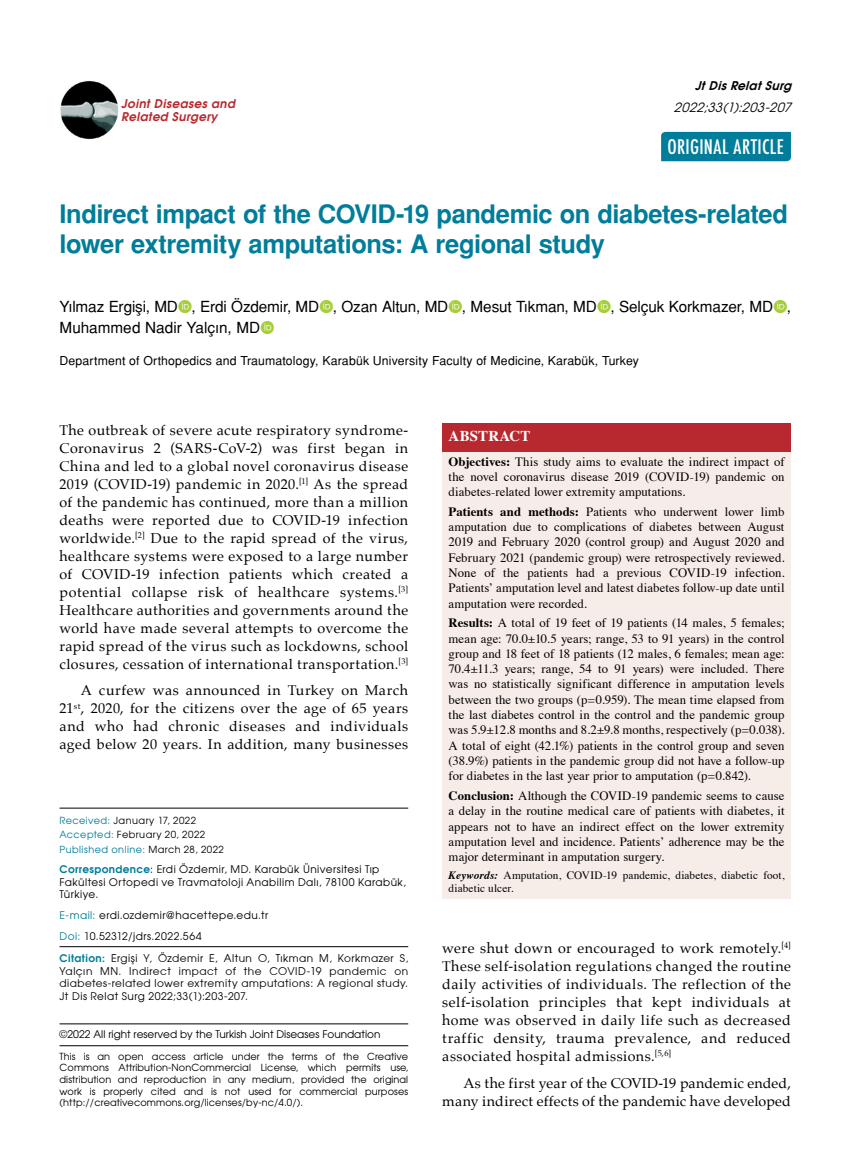
<style>
.page{position:relative;width:859px;height:1170px;background:#fff}
.page>*{position:absolute;margin:0;border:0;box-sizing:border-box;transform-origin:0 0}
.t1{font:700 25.5px/30.6px "Helvetica Tr";letter-spacing:-.02em;color:#007d9a}
.t2{font:500 condensed 19.5px "Futura";letter-spacing:.02em;color:#fff}
.t3{font:15.3px/21.3px "Helvetica Normal Tr";letter-spacing:-.005em;color:#000}
.t4{font:700 15px "Times";letter-spacing:.01em;color:#fff}
.t5{font:14.25px/18px "Palatino";letter-spacing:.03em;color:#000;text-align:justify}
.t6{font:12.75px/15.3px "Times";letter-spacing:.005em;color:#000;text-align:justify}
.t7{font:italic 12.75px "Avant Garde Tr";color:#000}
.t8{font:12.3px "Helvetica Normal Tr";letter-spacing:.01em;color:#000}
.t9{font:12px/13.5px "Avant Garde Bold Italic Tr";letter-spacing:.03em;color:#b8292f}
.t10{font:italic 12px "Avant Garde Bold Tr";color:#000}
.t11{font:11.25px/13.5px "Times";letter-spacing:.01em;color:#000}
.t12{font:10.5px/12.3px "Avant Garde Tr";letter-spacing:.04em;color:#000}
.t13{font:10.5px/12.6px "Avant Garde";letter-spacing:.04em;color:#000;text-align:justify}
.t14{font:10.5px "Avant Garde Tr";color:#000}
.t15{font:9.75px/11.7px "Avant Garde Tr";letter-spacing:.035em;color:#000}
.s1{color:#007d9a}
.s2{font-family:"Avant Garde Bold Tr";color:#007d9a}
.s3{font-family:"Avant Garde Tr"}
.s4{font-weight:700}
.s5{font-weight:700;font-style:italic}
</style>
<div class="page">
<div style="left:661px;top:132px;width:130px;height:29px;background:#007d9a"></div>
<img style="left:60px;top:81px;width:59px;height:58px">
<hr style="left:60px;top:946px;width:348px;height:1px;background:#000">
<hr style="left:60px;top:807px;width:348px;height:1px;background:#000">
<div style="left:442px;top:449px;width:349px;height:449px;background:#f7ede8"></div>
<div style="left:442px;top:423px;width:349px;height:28px;background:#b8292f"></div>
<hr style="left:60px;top:1045px;width:348px;height:1px;background:#000">
<hr style="left:60px;top:1023px;width:348px;height:1px;background:#000">
<p class="t9" style="left:121px;top:96px;width:115px">Joint Diseases and<br>Related Surgery</p>
<p class="t10" style="left:695px;top:77px;width:102px">JtDisRelatSurg</p>
<p class="t7" style="left:674px;top:99px;width:123px">2022;33(1):203-207</p>
<h2 class="t2" style="left:667px;top:135px;width:118px">ORIGINAL ARTICLE</h2>
<h1 class="t1" style="left:60px;top:198px;width:730px">Indirect impact of the COVID-19 pandemic on diabetes-related lower extremity amputations: A regional study</h1>
<p class="t3" style="left:60px;top:296px;width:733px">Yılmaz Ergişi, MD , Erdi Özdemir, MD , Ozan Altun, MD , Mesut Tıkman, MD , Selçuk Korkmazer, MD ,<br>Muhammed Nadir Yalçın, MD</p>
<p class="t8" style="left:60px;top:353px;width:581px">Department of Orthopedics and Traumatology, Karabük University Faculty of Medicine, Karabük, Turkey</p>
<p class="t5" style="left:60px;top:420px;width:350px">The outbreak of severe acute respiratory syndrome-Coronavirus 2 (SARS-CoV-2) was first began in China and led to a global novel coronavirus disease 2019 (COVID-19) pandemic in 2020.<sup>[1]</sup> As the spread of the pandemic has continued, more than a million deaths were reported due to COVID-19 infection worldwide.<sup>[2]</sup> Due to the rapid spread of the virus, healthcare systems were exposed to a large number of COVID-19 infection patients which created a potential collapse risk of healthcare systems.<sup>[3] </sup>Healthcare authorities and governments around the world have made several attempts to overcome the rapid spread of the virus such as lockdowns, school closures, cessation of international transportation.<sup>[3]</sup></p>
<p class="t5" style="left:60px;top:681px;width:350px;text-indent:21px">A curfew was announced in Turkey on March 21<sup>st</sup>, 2020, for the citizens over the age of 65 years and who had chronic diseases and individuals aged below 20 years. In addition, many businesses</p>
<p class="t15" style="left:60px;top:812px;width:166px;line-height:14.4px"><span class="s1">Received:</span> January 17, 2022<br><span class="s1">Accepted:</span> February 20, 2022<br><span class="s1">Published online:</span> March 28, 2022</p>
<p class="t12" style="left:60px;top:863px;width:348px"><span class="s2">Correspondence</span>: Erdi Özdemir, MD. Karabük Üniversitesi Tıp<br>Fakültesi Ortopedi ve Travmatoloji Anabilim Dalı, 78100 Karabük,<br>Türkiye.</p>
<p class="t12" style="left:60px;top:904px;width:210px;line-height:20.9px"><span class="s1">E-mail:</span> erdi.ozdemir@hacettepe.edu.tr<br><span class="s1">Doi:</span> 10.52312/jdrs.2022.564</p>
<p class="t13" style="left:60px;top:951px;width:350px"><span class="s2">Citation:</span> Ergişi Y, Özdemir E, Altun O, Tıkman M, Korkmazer S, Yalçın MN. Indirect impact of the COVID-19 pandemic on diabetes-related lower extremity amputations: A regional study<span class="s3">.</span></p>
<p class="t12" style="left:60px;top:989px;width:190px">Jt Dis Relat Surg 2022;33(1):203-207.</p>
<p class="t14" style="left:60px;top:1027px;width:322px">©2022 All right reserved by the Turkish Joint Diseases Foundation</p>
<p class="t15" style="left:60px;top:1049px;width:350px;text-align:justify">This is an open access article under the terms of the Creative Commons Attribution-NonCommercial License, which permits use, distribution and reproduction in any medium, provided the original work is properly cited and is not used for commercial purposes (http://creativecommons.org/licenses/by-nc/4.0/).</p>
<p class="t4" style="left:449px;top:421px;width:83px">ABSTRACT</p>
<p class="t6" style="left:449px;top:452px;width:337px"><span class="s4">Objectives:</span> This study aims to evaluate the indirect impact of the novel coronavirus disease 2019 (COVID-19) pandemic on diabetes-related lower extremity amputations.</p>
<p class="t6" style="left:449px;top:502px;width:337px"><span class="s4">Patients and methods:</span> Patients who underwent lower limb amputation due to complications of diabetes between August 2019 and February 2020 (control group) and August 2020 and February 2021 (pandemic group) were retrospectively reviewed.<br>None of the patients had a previous COVID-19 infection.<br>Patients’ amputation level and latest diabetes follow-up date until amputation were recorded.</p>
<p class="t6" style="left:449px;top:614px;width:337px"><span class="s4">Results:</span> A total of 19 feet of 19 patients (14 males, 5 females; mean age: 70.0±10.5 years; range, 53 to 91 years) in the control group and 18 feet of 18 patients (12 males, 6 females; mean age:<br>70.4±11.3 years; range, 54 to 91 years) were included. There was no statistically significant difference in amputation levels between the two groups (p=0.959). The mean time elapsed from the last diabetes control in the control and the pandemic group was 5.9±12.8 months and 8.2±9.8 months, respectively (p=0.038).<br>A total of eight (42.1%) patients in the control group and seven (38.9%) patients in the pandemic group did not have a follow-up for diabetes in the last year prior to amputation (p=0.842).</p>
<p class="t6" style="left:449px;top:786px;width:337px"><span class="s4">Conclusion:</span> Although the COVID-19 pandemic seems to cause a delay in the routine medical care of patients with diabetes, it appears not to have an indirect effect on the lower extremity amputation level and incidence. Patients’ adherence may be the major determinant in amputation surgery.</p>
<p class="t11" style="left:449px;top:867px;width:337px"><span class="s5">Keywords:</span> Amputation, COVID-19 pandemic, diabetes, diabetic foot, diabetic ulcer.</p>
<p class="t5" style="left:442px;top:939px;width:350px">were shut down or encouraged to work remotely.<sup>[4] </sup>These self-isolation regulations changed the routine daily activities of individuals. The reflection of the self-isolation principles that kept individuals at home was observed in daily life such as decreased traffic density, trauma prevalence, and reduced associated hospital admissions.<sup>[5,6]</sup></p>
<p class="t5" style="left:442px;top:1073px;width:350px;text-align:right">As the first year of the COVID-19 pandemic ended, many indirect effects of the pandemic have developed</p>
</div>
